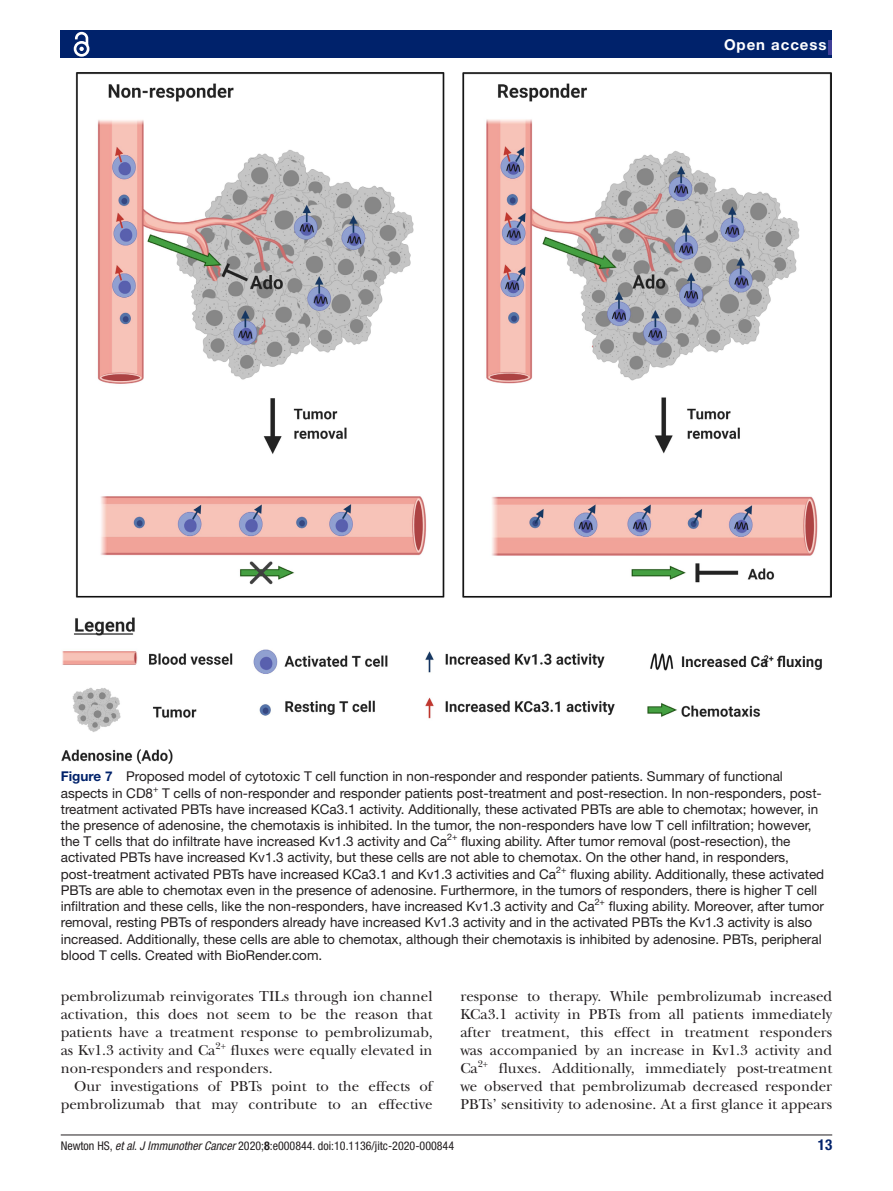
<style>
.page{position:relative;width:893px;height:1191px;background:#fff}
.page>*{position:absolute;margin:0;border:0;box-sizing:border-box;transform-origin:0 0}
.t1{font:15px/18px "New Baskerville";color:#231f20;text-align:justify}
.t2{font:700 15px "Helvetica Neue LT Std";letter-spacing:.065em;color:#fff}
.t3{font:700 condensed 15px "Helvetica Neue LT Std";color:#00226b}
.t4{font:13.5px/16.2px "Helvetica Neue LT Std";color:#231f20}
.t5{font:condensed 12px "Helvetica Neue LT Std";color:#231f20}
.t6{font:9.9px "New Baskerville";color:#231f20}
.t7{font:9px "Helvetica Neue LT Std";color:#231f20}
.s1{font-weight:700;color:#00226b}
.s2{font-style:italic}
.s3{font-weight:700}
</style>
<div class="page">
<hr style="left:61px;top:1134px;width:771px;height:1px;background:#231f20">
<div style="left:61px;top:31px;width:771px;height:27px;background:#00226b"></div>
<hr style="left:828px;top:40px;width:4px;height:15px;background:#414099">
<svg style="left:73px;top:31px;width:17px;height:26px"></svg>
<img style="left:62px;top:73px;width:769px;height:690px">
<p class="t2" style="left:724px;top:35px;width:104px">Open access</p>
<p class="t4" style="left:61px;top:768px;width:763px"><span class="s1">Figure 7</span> Proposed model of cytotoxic T cell function in non-responder and responder patients. Summary of functional aspects in CD8<sup>+</sup> T cells of non-responder and responder patients post-treatment and post-resection. In non-responders, post&shy;treatment activated PBTs have increased KCa3.1 activity. Additionally, these activated PBTs are able to chemotax; however, in the presence of adenosine, the chemotaxis is inhibited. In the tumor, the non-responders have low T cell infiltration; however, the T cells that do infiltrate have increased Kv1.3 activity and Ca<sup>2+</sup> fluxing ability. After tumor removal (post-resection), the activated PBTs have increased Kv1.3 activity, but these cells are not able to chemotax. On the other hand, in responders, post-treatment activated PBTs have increased KCa3.1 and Kv1.3 activities and Ca</p>
<p class="t7" style="left:556px;top:864px;width:12px">2+</p>
<p class="t4" style="left:61px;top:865px;width:765px;text-indent:509px">fluxing ability. Additionally, these activated<br>PBTs are able to chemotax even in the presence of adenosine. Furthermore, in the tumors of responders, there is higher T cell infiltration and these cells, like the non-responders, have increased Kv1.3 activity and Ca</p>
<p class="t7" style="left:595px;top:896px;width:12px">2+</p>
<p class="t4" style="left:61px;top:898px;width:765px;text-indent:548px">fluxing ability. Moreover, after tumor removal, resting PBTs of responders already have increased Kv1.3 activity and in the activated PBTs the Kv1.3 activity is also increased. Additionally, these cells are able to chemotax, although their chemotaxis is inhibited by adenosine. PBTs, peripheral blood T cells. Created with BioRender.com.</p>
<p class="t1" style="left:61px;top:987px;width:373px">pembrolizumab reinvigorates TILs through ion channel activation, this does not seem to be the reason that patients have a treatment response to pembrolizumab, as Kv1.3 activity and Ca<sup>2+</sup> fluxes were equally elevated in non-responders and responders.</p>
<p class="t1" style="left:61px;top:1077px;width:373px;text-align:right">Our investigations of PBTs point to the effects of pembrolizumab that may contribute to an effective</p>
<p class="t1" style="left:460px;top:987px;width:373px">response to therapy. While pembrolizumab increased KCa3.1 activity in PBTs from all patients immediately after treatment, this effect in treatment responders was accompanied by an increase in Kv1.3 activity and Ca</p>
<p class="t6" style="left:478px;top:1057px;width:12px">2+</p>
<p class="t1" style="left:460px;top:1059px;width:373px;text-indent:39px">fluxes. Additionally, immediately post-treatment we observed that pembrolizumab decreased responder PBTs’ sensitivity to adenosine. At a first glance it appears</p>
<p class="t5" style="left:61px;top:1138px;width:395px">Newton HS, <span class="s2">et al</span>. <span class="s2">J Immunother Cancer</span> 2020;<span class="s3">8</span>:e000844. doi:10.1136/jitc-2020-000844</p>
<p class="t3" style="left:818px;top:1135px;width:16px">13</p>
</div>
